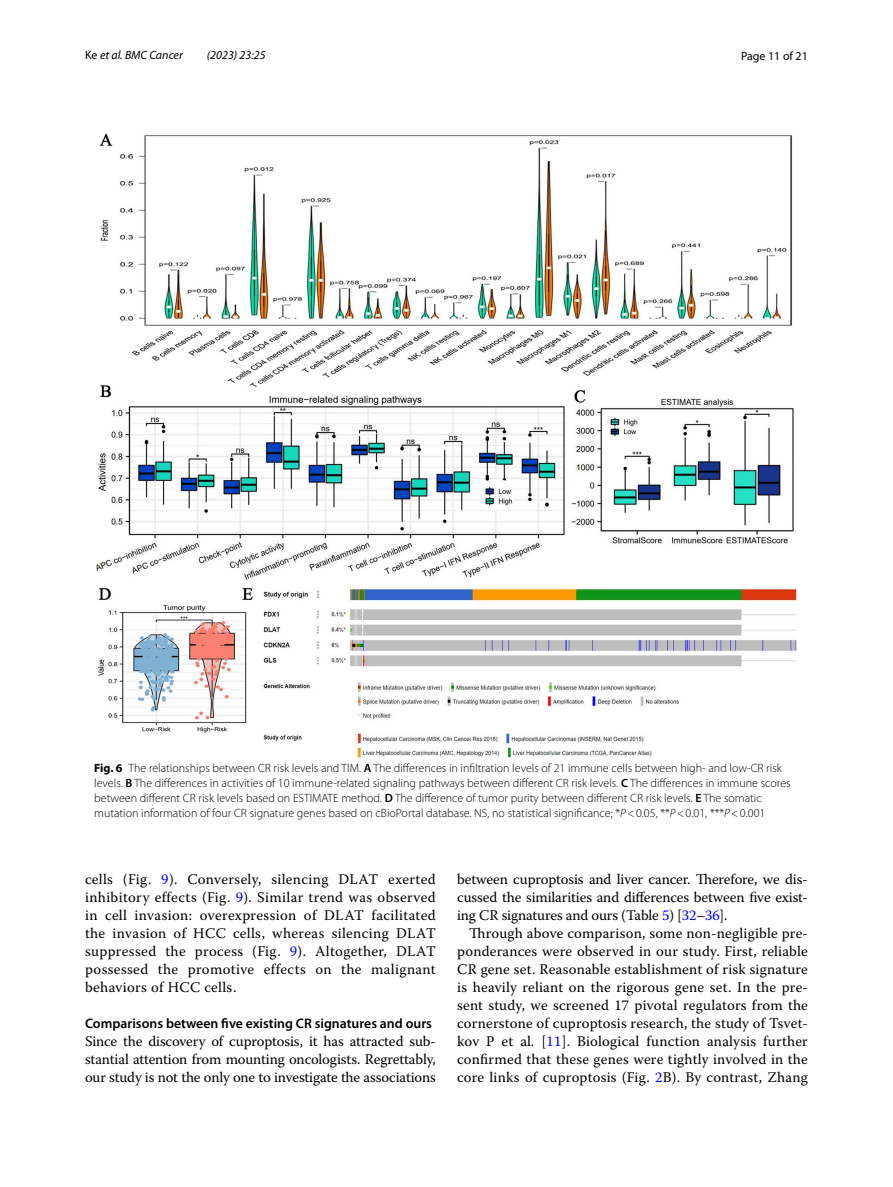
<style>
.page{position:relative;width:893px;height:1187px;background:#fff}
.page>*{position:absolute;margin:0;border:0;box-sizing:border-box;transform-origin:0 0}
.t1{font:14.7px/18px "Warnock Pro";letter-spacing:.005em;color:#000;text-align:justify}
.t2{font:600 13.8px "Myriad Pro";color:#000}
.t3{font:300 12px/15px "Myriad Pro";color:#000}
.t4{font:italic 12px "Myriad Pro";color:#000}
.t5{font:12px "Myriad Pro";color:#000}
.s1{font-style:normal}
.s2{font-weight:700}
.s3{font-weight:600}
.s4{font-style:italic}
.s5{color:#00f}
</style>
<div class="page">
<img style="left:96px;top:133px;width:701px;height:624px">
<p class="t4" style="left:85px;top:48px;width:99px"><span class="s1">Ke</span> et al. BMC Cancer</p>
<p class="t4" style="left:207px;top:48px;width:60px">(2023) 23:25</p>
<p class="t5" style="left:741px;top:48px;width:68px">Page 11 of 21</p>
<p class="t3" style="left:94px;top:761px;width:698px"><span class="s2">Fig. 6</span> The relationships between CR risk levels and TIM. <span class="s3">A</span> The differences in infiltration levels of 21 immune cells between high- and low-CR risk levels. <span class="s3">B</span> The differences in activities of 10 immune-related signaling pathways between different CR risk levels. <span class="s3">C</span> The differences in immune scores between different CR risk levels based on ESTIMATE method. <span class="s3">D</span> The difference of tumor purity between different CR risk levels. <span class="s3">E</span> The somatic mutation information of four CR signature genes based on cBioPortal database. NS, no statistical significance; *<span class="s4">P</span>&lt;0.05, **<span class="s4">P</span>&lt;0.01, ***<span class="s4">P</span>&lt;0.001</p>
<p class="t1" style="left:85px;top:870px;width:352px">cells (Fig. <span class="s5">9</span>). Conversely, silencing DLAT exerted inhibitory effects (Fig. <span class="s5">9</span>). Similar trend was observed in cell invasion: overexpression of DLAT facilitated the invasion of HCC cells, whereas silencing DLAT suppressed the process (Fig. <span class="s5">9</span>). Altogether, DLAT possessed the promotive effects on the malignant behaviors of HCC cells.</p>
<p class="t2" style="left:85px;top:1014px;width:348px">Comparisons between five existing CR signatures and ours</p>
<p class="t1" style="left:85px;top:1032px;width:352px">Since the discovery of cuproptosis, it has attracted sub&shy;stantial attention from mounting oncologists. Regrettably, our study is not the only one to investigate the associations</p>
<p class="t1" style="left:457px;top:870px;width:352px">between cuproptosis and liver cancer. Therefore, we dis&shy;cussed the similarities and differences between five exist&shy;ing CR signatures and ours (Table <span class="s5">5</span>) [<span class="s5">32</span>–<span class="s5">36</span>].</p>
<p class="t1" style="left:457px;top:924px;width:352px;text-indent:12px">Through above comparison, some non-negligible pre&shy;ponderances were observed in our study. First, reliable CR gene set. Reasonable establishment of risk signature is heavily reliant on the rigorous gene set. In the pre&shy;sent study, we screened 17 pivotal regulators from the cornerstone of cuproptosis research, the study of Tsvet&shy;kov P et al<span class="s4">.</span> [<span class="s5">11</span>]. Biological function analysis further confirmed that these genes were tightly involved in the core links of cuproptosis (Fig. <span class="s5">2</span>B). By contrast, Zhang</p>
</div>
